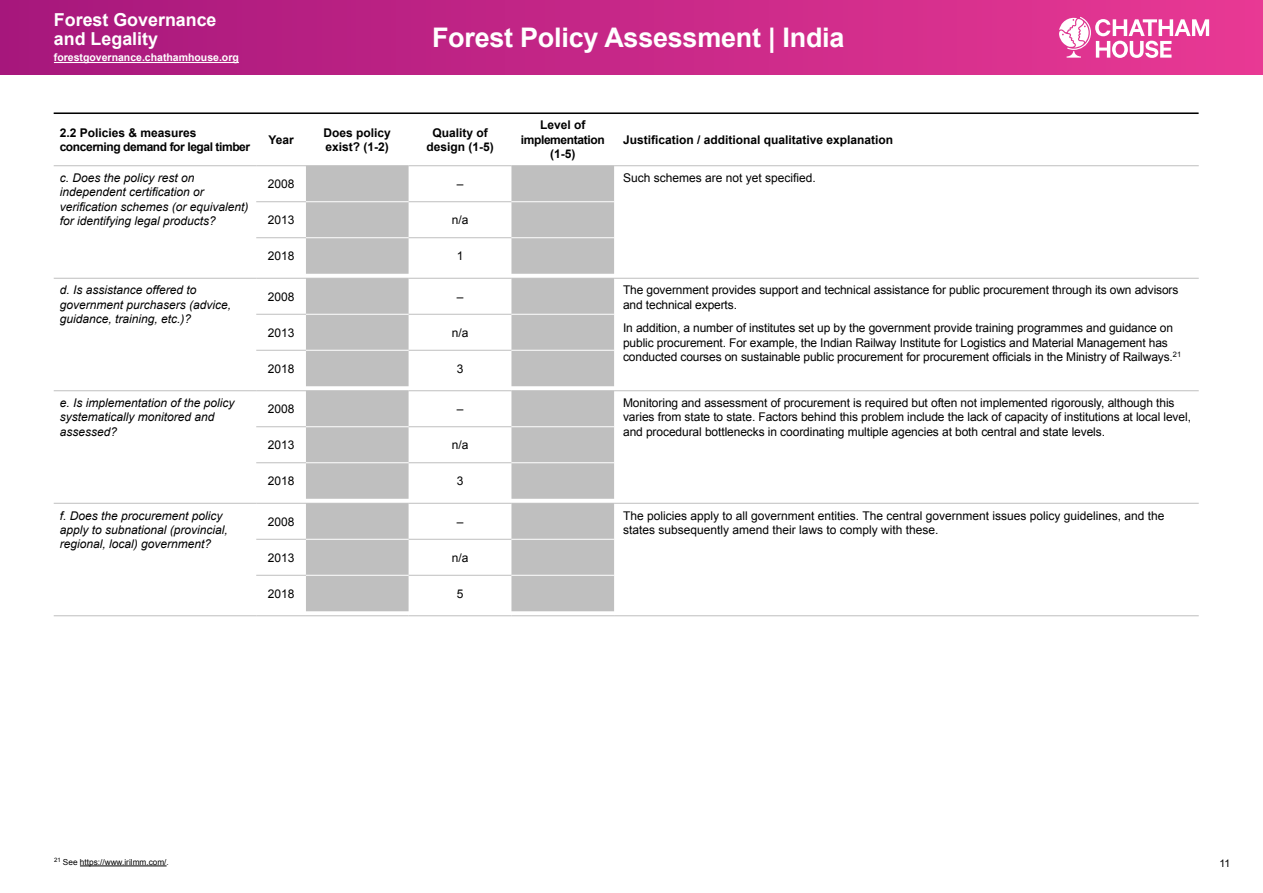
<style>
.page{position:relative;width:1263px;height:893px;background:#fff}
.page>*{position:absolute;margin:0;border:0;box-sizing:border-box;transform-origin:0 0}
.t1{font:700 27px "Arial";letter-spacing:-.01em;color:#fff}
.t2{font:700 17.85px/19.2px "Arial";color:#fff}
.t3{font:12px/14.4px "Arial";letter-spacing:-.01em;color:#000}
.t4{font:italic 12px/14.4px "Arial";color:#000}
.t5{font:700 12px/14.4px "Arial";color:#000}
.t6{font:700 12px/14.4px "Arial";letter-spacing:-.035em;color:#000}
.t7{font:700 12px/14.4px "Arial";letter-spacing:-.03em;color:#000;text-align:center}
.t8{font:700 10.5px "Arial";color:#fff}
.t9{font:10.5px "Arial";color:#000}
.t10{font:8.25px "Arial";color:#000}
</style>
<div class="page">
<div style="left:0;top:0;width:1263px;height:75px;background:linear-gradient(to right,#a6177c,#e83994)"></div>
<hr style="left:54px;top:62px;width:185px;height:1px;background:#fff">
<svg style="left:1059px;top:17px;width:150px;height:41px"></svg>
<svg style="left:306px;top:166px;width:308px;height:445px;fill:#bfbfbf"></svg>
<hr style="left:54px;top:165px;width:202px;height:1px;background:#bfbfbf">
<hr style="left:614px;top:165px;width:585px;height:1px;background:#bfbfbf">
<hr style="left:54px;top:278px;width:202px;height:1px;background:#bfbfbf">
<hr style="left:614px;top:278px;width:585px;height:1px;background:#bfbfbf">
<hr style="left:54px;top:390px;width:202px;height:1px;background:#bfbfbf">
<hr style="left:614px;top:390px;width:585px;height:1px;background:#bfbfbf">
<hr style="left:54px;top:503px;width:202px;height:1px;background:#bfbfbf">
<hr style="left:614px;top:503px;width:585px;height:1px;background:#bfbfbf">
<hr style="left:614px;top:615px;width:585px;height:1px;background:#bfbfbf">
<hr style="left:256px;top:165px;width:50px;height:1px;background:#bfbfbf">
<hr style="left:306px;top:165px;width:103px;height:1px;background:#bfbfbf">
<hr style="left:409px;top:165px;width:102px;height:1px;background:#bfbfbf">
<hr style="left:511px;top:165px;width:103px;height:1px;background:#bfbfbf">
<hr style="left:256px;top:201px;width:50px;height:1px;background:#bfbfbf">
<hr style="left:409px;top:201px;width:102px;height:1px;background:#bfbfbf">
<hr style="left:256px;top:237px;width:50px;height:1px;background:#bfbfbf">
<hr style="left:409px;top:237px;width:102px;height:1px;background:#bfbfbf">
<hr style="left:256px;top:278px;width:50px;height:1px;background:#bfbfbf">
<hr style="left:306px;top:278px;width:103px;height:1px;background:#bfbfbf">
<hr style="left:409px;top:278px;width:102px;height:1px;background:#bfbfbf">
<hr style="left:511px;top:278px;width:103px;height:1px;background:#bfbfbf">
<hr style="left:256px;top:314px;width:50px;height:1px;background:#bfbfbf">
<hr style="left:409px;top:314px;width:102px;height:1px;background:#bfbfbf">
<hr style="left:256px;top:350px;width:50px;height:1px;background:#bfbfbf">
<hr style="left:409px;top:350px;width:102px;height:1px;background:#bfbfbf">
<hr style="left:256px;top:390px;width:50px;height:1px;background:#bfbfbf">
<hr style="left:306px;top:390px;width:103px;height:1px;background:#bfbfbf">
<hr style="left:409px;top:390px;width:102px;height:1px;background:#bfbfbf">
<hr style="left:511px;top:390px;width:103px;height:1px;background:#bfbfbf">
<hr style="left:256px;top:426px;width:50px;height:1px;background:#bfbfbf">
<hr style="left:409px;top:426px;width:102px;height:1px;background:#bfbfbf">
<hr style="left:256px;top:462px;width:50px;height:1px;background:#bfbfbf">
<hr style="left:409px;top:462px;width:102px;height:1px;background:#bfbfbf">
<hr style="left:256px;top:503px;width:50px;height:1px;background:#bfbfbf">
<hr style="left:306px;top:503px;width:103px;height:1px;background:#bfbfbf">
<hr style="left:409px;top:503px;width:102px;height:1px;background:#bfbfbf">
<hr style="left:511px;top:503px;width:103px;height:1px;background:#bfbfbf">
<hr style="left:256px;top:539px;width:50px;height:1px;background:#bfbfbf">
<hr style="left:409px;top:539px;width:102px;height:1px;background:#bfbfbf">
<hr style="left:256px;top:575px;width:50px;height:1px;background:#bfbfbf">
<hr style="left:409px;top:575px;width:102px;height:1px;background:#bfbfbf">
<hr style="left:54px;top:615px;width:202px;height:1px;background:#bfbfbf">
<hr style="left:256px;top:615px;width:50px;height:1px;background:#bfbfbf">
<hr style="left:306px;top:615px;width:103px;height:1px;background:#bfbfbf">
<hr style="left:409px;top:615px;width:102px;height:1px;background:#bfbfbf">
<hr style="left:511px;top:615px;width:103px;height:1px;background:#bfbfbf">
<hr style="left:306px;top:539px;width:103px;height:1px;background:#fff">
<hr style="left:306px;top:575px;width:103px;height:1px;background:#fff">
<hr style="left:511px;top:539px;width:103px;height:1px;background:#fff">
<hr style="left:511px;top:575px;width:103px;height:1px;background:#fff">
<hr style="left:306px;top:314px;width:103px;height:1px;background:#fff">
<hr style="left:306px;top:350px;width:103px;height:1px;background:#fff">
<hr style="left:511px;top:314px;width:103px;height:1px;background:#fff">
<hr style="left:511px;top:350px;width:103px;height:1px;background:#fff">
<hr style="left:306px;top:426px;width:103px;height:1px;background:#fff">
<hr style="left:306px;top:462px;width:103px;height:1px;background:#fff">
<hr style="left:511px;top:426px;width:103px;height:1px;background:#fff">
<hr style="left:511px;top:462px;width:103px;height:1px;background:#fff">
<hr style="left:306px;top:201px;width:103px;height:1px;background:#fff">
<hr style="left:306px;top:237px;width:103px;height:1px;background:#fff">
<hr style="left:511px;top:201px;width:103px;height:1px;background:#fff">
<hr style="left:511px;top:237px;width:103px;height:1px;background:#fff">
<hr style="left:614px;top:113px;width:585px;height:1px;background:#bfbfbf">
<hr style="left:54px;top:113px;width:1144px;height:1px;background:#000">
<hr style="left:80px;top:866px;width:87px;height:1px;background:#000">
<h2 class="t2" style="left:54px;top:10px;width:164px">Forest Governance and Legality</h2>
<p class="t8" style="left:54px;top:51px;width:186px">forestgovernance.chathamhouse.org</p>
<h1 class="t1" style="left:432px;top:20px;width:414px">Forest Policy Assessment | India</h1>
<p class="t6" style="left:60px;top:126px;width:192px">2.2 Policies &amp; measures concerning demand for legal timber</p>
<p class="t5" style="left:268px;top:133px;width:27px">Year</p>
<p class="t5" style="left:324px;top:126px;width:69px">Does policy exist? (1-2)</p>
<p class="t5" style="left:426px;top:126px;width:69px;text-align:center">Quality of design (1-5)</p>
<p class="t7" style="left:521px;top:118px;width:85px">Level of implementation (1-5)</p>
<p class="t4" style="left:60px;top:171px;width:190px">c. Does the policy rest on independent certification or verification schemes (or equivalent) for identifying legal products?</p>
<p class="t3" style="left:268px;top:177px;width:28px">2008</p>
<p class="t3" style="left:457px;top:177px;width:8px">–</p>
<p class="t3" style="left:268px;top:213px;width:28px">2013</p>
<p class="t3" style="left:452px;top:213px;width:18px">n/a</p>
<p class="t3" style="left:268px;top:249px;width:28px">2018</p>
<p class="t3" style="left:457px;top:249px;width:8px">1</p>
<p class="t5" style="left:623px;top:133px;width:272px">Justification / additional qualitative explanation</p>
<p class="t3" style="left:623px;top:171px;width:194px">Such schemes are not yet specified.</p>
<p class="t4" style="left:60px;top:283px;width:173px">d. Is assistance offered to government purchasers (advice, guidance, training, etc.)?</p>
<p class="t3" style="left:268px;top:289px;width:28px">2008</p>
<p class="t3" style="left:457px;top:289px;width:8px">–</p>
<p class="t3" style="left:623px;top:283px;width:557px">The government provides support and technical assistance for public procurement through its own advisors and technical experts.</p>
<p class="t3" style="left:623px;top:321px;width:560px">In addition, a number of institutes set up by the government provide training programmes and guidance on public procurement. For example, the Indian Railway Institute for Logistics and Material Management has conducted courses on sustainable public procurement for procurement officials in the Ministry of Railways.<sup>21</sup></p>
<p class="t3" style="left:268px;top:325px;width:28px">2013</p>
<p class="t3" style="left:452px;top:325px;width:18px">n/a</p>
<p class="t3" style="left:268px;top:361px;width:28px">2018</p>
<p class="t3" style="left:457px;top:361px;width:8px">3</p>
<p class="t4" style="left:60px;top:396px;width:176px">e. Is implementation of the policy systematically monitored and assessed?</p>
<p class="t3" style="left:268px;top:402px;width:28px">2008</p>
<p class="t3" style="left:457px;top:402px;width:8px">–</p>
<p class="t3" style="left:623px;top:396px;width:569px">Monitoring and assessment of procurement is required but often not implemented rigorously, although this varies from state to state. Factors behind this problem include the lack of capacity of institutions at local level, and procedural bottlenecks in coordinating multiple agencies at both central and state levels.</p>
<p class="t3" style="left:268px;top:438px;width:28px">2013</p>
<p class="t3" style="left:452px;top:438px;width:18px">n/a</p>
<p class="t3" style="left:268px;top:474px;width:28px">2018</p>
<p class="t3" style="left:457px;top:474px;width:8px">3</p>
<p class="t4" style="left:60px;top:508px;width:170px">f. Does the procurement policy apply to subnational (provincial, regional, local) government?</p>
<p class="t3" style="left:268px;top:514px;width:28px">2008</p>
<p class="t3" style="left:457px;top:514px;width:8px">–</p>
<p class="t3" style="left:623px;top:508px;width:543px">The policies apply to all government entities. The central government issues policy guidelines, and the states subsequently amend their laws to comply with these.</p>
<p class="t3" style="left:268px;top:550px;width:28px">2013</p>
<p class="t3" style="left:452px;top:550px;width:18px">n/a</p>
<p class="t3" style="left:268px;top:586px;width:28px">2018</p>
<p class="t3" style="left:457px;top:586px;width:8px">5</p>
<p class="t10" style="left:54px;top:857px;width:116px"><sup>21</sup> See https://www.irilmm.com/.</p>
<p class="t9" style="left:1219px;top:856px;width:12px">11</p>
</div>
